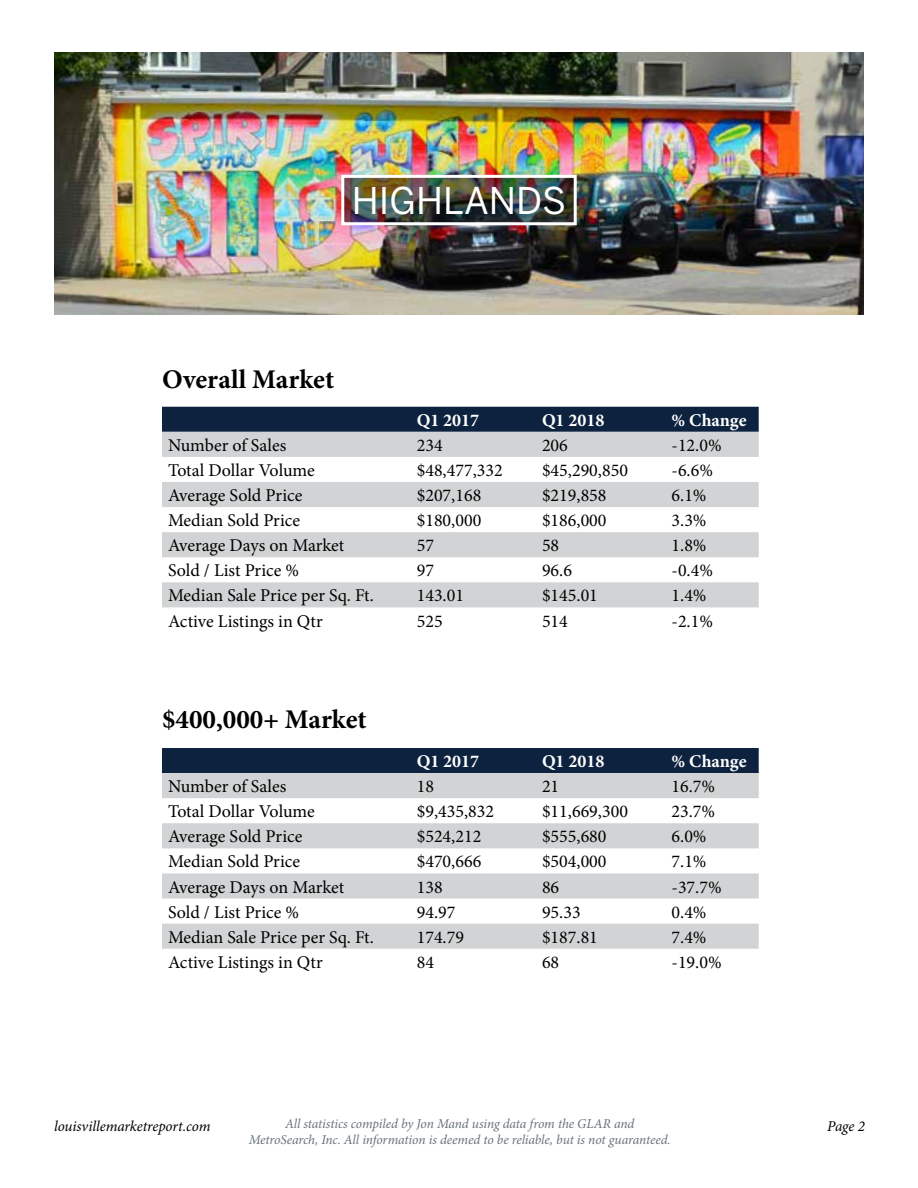
<style>
.page{position:relative;width:918px;height:1188px;background:#fff}
.page>*{position:absolute;margin:0;border:0;box-sizing:border-box;transform-origin:0 0}
.t1{font:36.6px "Benton Sans";color:#fff}
.t2{font:700 27px "Minion Pro";color:#000}
.t3{font:18px "Minion Pro";color:#000}
.t4{font:700 18px "Minion Pro";color:#fff}
.t5{font:italic 15px "Minion Pro";letter-spacing:-.005em;color:#000}
.t6{font:italic 13.5px "Minion Pro";letter-spacing:-.01em;color:#67737a}
</style>
<div class="page">
<img style="left:54px;top:52px;width:810px;height:263px">
<img style="left:345px;top:179px;width:228px;height:42px">
<div style="left:341px;top:175px;width:236px;height:50px;border:3px solid #fff"></div>
<div style="left:162px;top:407px;width:597px;height:25px;background:#0c223f"></div>
<svg style="left:162px;top:432px;width:597px;height:175px;fill:#d1d3d4"></svg>
<div style="left:162px;top:748px;width:597px;height:25px;background:#0c223f"></div>
<svg style="left:162px;top:773px;width:597px;height:176px;fill:#d1d3d4"></svg>
<h1 class="t1" style="left:352px;top:179px;width:216px">HIGHLANDS</h1>
<h2 class="t2" style="left:162px;top:360px;width:174px">Overall Market</h2>
<p class="t4" style="left:417px;top:407px;width:64px">Q1 2017</p>
<p class="t4" style="left:542px;top:407px;width:64px">Q1 2018</p>
<p class="t4" style="left:672px;top:407px;width:77px">% Change</p>
<p class="t3" style="left:168px;top:433px;width:120px">Number of Sales</p>
<p class="t3" style="left:417px;top:433px;width:27px">234</p>
<p class="t3" style="left:542px;top:433px;width:27px">206</p>
<p class="t3" style="left:672px;top:433px;width:52px">-12.0%</p>
<p class="t3" style="left:168px;top:458px;width:148px">Total Dollar Volume</p>
<p class="t3" style="left:417px;top:458px;width:87px">$48,477,332</p>
<p class="t3" style="left:542px;top:458px;width:87px">$45,290,850</p>
<p class="t3" style="left:672px;top:458px;width:43px">-6.6%</p>
<p class="t3" style="left:168px;top:483px;width:136px">Average Sold Price</p>
<p class="t3" style="left:417px;top:483px;width:66px">$207,168</p>
<p class="t3" style="left:542px;top:483px;width:66px">$219,858</p>
<p class="t3" style="left:672px;top:483px;width:36px">6.1%</p>
<p class="t3" style="left:168px;top:508px;width:134px">Median Sold Price</p>
<p class="t3" style="left:417px;top:508px;width:66px">$180,000</p>
<p class="t3" style="left:542px;top:508px;width:66px">$186,000</p>
<p class="t3" style="left:672px;top:508px;width:36px">3.3%</p>
<p class="t3" style="left:168px;top:533px;width:178px">Average Days on Market</p>
<p class="t3" style="left:417px;top:533px;width:19px">57</p>
<p class="t3" style="left:542px;top:533px;width:19px">58</p>
<p class="t3" style="left:672px;top:533px;width:36px">1.8%</p>
<p class="t3" style="left:168px;top:559px;width:133px">Sold / List Price %</p>
<p class="t3" style="left:417px;top:559px;width:19px">97</p>
<p class="t3" style="left:542px;top:559px;width:32px">96.6</p>
<p class="t3" style="left:672px;top:559px;width:43px">-0.4%</p>
<p class="t3" style="left:168px;top:584px;width:207px">Median Sale Price per Sq. Ft.</p>
<p class="t3" style="left:417px;top:584px;width:49px">143.01</p>
<p class="t3" style="left:542px;top:584px;width:57px">$145.01</p>
<p class="t3" style="left:672px;top:584px;width:36px">1.4%</p>
<p class="t3" style="left:168px;top:609px;width:156px">Active Listings in Qtr</p>
<p class="t3" style="left:417px;top:609px;width:27px">525</p>
<p class="t3" style="left:542px;top:609px;width:27px">514</p>
<p class="t3" style="left:672px;top:609px;width:43px">-2.1%</p>
<h2 class="t2" style="left:162px;top:700px;width:206px">$400,000+ Market</h2>
<p class="t4" style="left:417px;top:749px;width:64px">Q1 2017</p>
<p class="t4" style="left:542px;top:749px;width:64px">Q1 2018</p>
<p class="t4" style="left:672px;top:749px;width:77px">% Change</p>
<p class="t3" style="left:168px;top:774px;width:120px">Number of Sales</p>
<p class="t3" style="left:417px;top:774px;width:19px">18</p>
<p class="t3" style="left:542px;top:774px;width:19px">21</p>
<p class="t3" style="left:672px;top:774px;width:45px">16.7%</p>
<p class="t3" style="left:168px;top:799px;width:148px">Total Dollar Volume</p>
<p class="t3" style="left:417px;top:799px;width:79px">$9,435,832</p>
<p class="t3" style="left:542px;top:799px;width:87px">$11,669,300</p>
<p class="t3" style="left:672px;top:799px;width:45px">23.7%</p>
<p class="t3" style="left:168px;top:825px;width:136px">Average Sold Price</p>
<p class="t3" style="left:417px;top:825px;width:66px">$524,212</p>
<p class="t3" style="left:542px;top:825px;width:66px">$555,680</p>
<p class="t3" style="left:672px;top:825px;width:36px">6.0%</p>
<p class="t3" style="left:168px;top:850px;width:134px">Median Sold Price</p>
<p class="t3" style="left:417px;top:850px;width:66px">$470,666</p>
<p class="t3" style="left:542px;top:850px;width:66px">$504,000</p>
<p class="t3" style="left:672px;top:850px;width:36px">7.1%</p>
<p class="t3" style="left:168px;top:875px;width:178px">Average Days on Market</p>
<p class="t3" style="left:417px;top:875px;width:27px">138</p>
<p class="t3" style="left:542px;top:875px;width:19px">86</p>
<p class="t3" style="left:672px;top:875px;width:52px">-37.7%</p>
<p class="t3" style="left:168px;top:900px;width:133px">Sold / List Price %</p>
<p class="t3" style="left:417px;top:900px;width:40px">94.97</p>
<p class="t3" style="left:542px;top:900px;width:40px">95.33</p>
<p class="t3" style="left:672px;top:900px;width:36px">0.4%</p>
<p class="t3" style="left:168px;top:925px;width:207px">Median Sale Price per Sq. Ft.</p>
<p class="t3" style="left:417px;top:925px;width:49px">174.79</p>
<p class="t3" style="left:542px;top:925px;width:57px">$187.81</p>
<p class="t3" style="left:672px;top:925px;width:36px">7.4%</p>
<p class="t3" style="left:168px;top:950px;width:156px">Active Listings in Qtr</p>
<p class="t3" style="left:417px;top:950px;width:19px">84</p>
<p class="t3" style="left:542px;top:950px;width:19px">68</p>
<p class="t3" style="left:672px;top:950px;width:52px">-19.0%</p>
<p class="t5" style="left:54px;top:1116px;width:158px">louisvillemarketreport.com</p>
<p class="t6" style="left:285px;top:1114px;width:351px">All statistics compiled by Jon Mand using data from the GLAR and</p>
<p class="t5" style="left:827px;top:1116px;width:39px">Page 2</p>
<p class="t6" style="left:249px;top:1131px;width:424px">MetroSearch, Inc. All information is deemed to be reliable, but is not guaranteed.</p>
</div>
